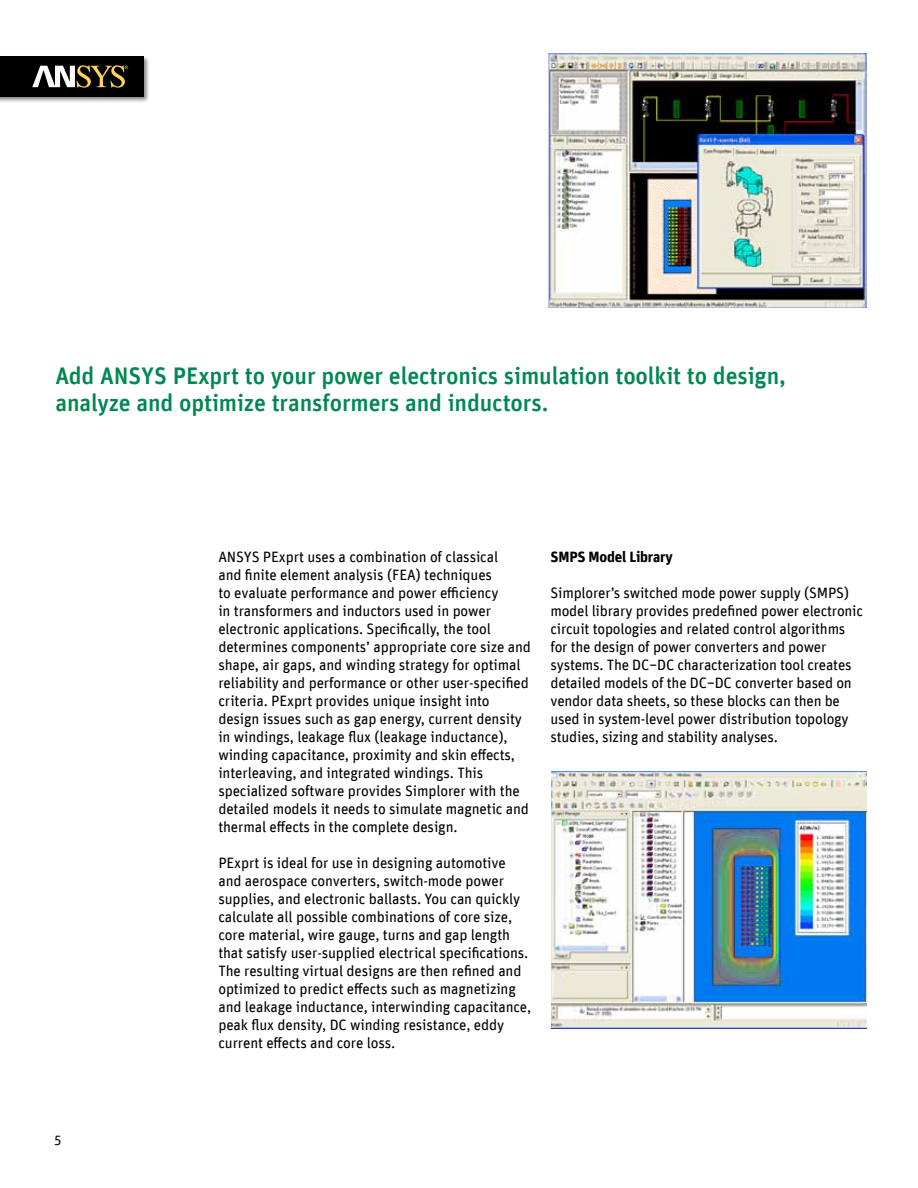
<style>
.page{position:relative;width:918px;height:1188px;background:#fff}
.page>*{position:absolute;margin:0;border:0;box-sizing:border-box;transform-origin:0 0}
.t1{font:500 24px/27px "Unit Offc Pro";letter-spacing:-.005em;color:#008752}
.t2{font:15px/18px "Unit Offc Pro";letter-spacing:-.01em;color:#000}
.t3{font:700 15px "Unit Offc Pro";letter-spacing:-.015em;color:#000}
.t4{font:13.5px "Unit Offc Pro";color:#000}
</style>
<div class="page">
<div style="left:0;top:55px;width:150px;height:49px;background:#000;opacity:.5"></div>
<div style="left:0;top:56px;width:143px;height:41px;background:#000"></div>
<svg style="left:32px;top:65px;width:96px;height:23px"></svg>
<img style="left:548px;top:54px;width:318px;height:254px">
<img style="left:551px;top:772px;width:315px;height:257px">
<h1 class="t1" style="left:55px;top:361px;width:732px">Add ANSYS PExprt to your power electronics simulation toolkit to design, analyze and optimize transformers and inductors.</h1>
<p class="t4" style="left:54px;top:1131px;width:9px">5</p>
<p class="t2" style="left:218px;top:547px;width:314px">ANSYS PExprt uses a combination of classical<br>and finite element analysis (FEA) techniques<br>to evaluate performance and power efficiency<br>in transformers and inductors used in power electronic applications. Specifically, the tool determines components’ appropriate core size and shape, air gaps, and winding strategy for optimal reliability and performance or other user-specified criteria. PExprt provides unique insight into design issues such as gap energy, current density in windings, leakage flux (leakage inductance), winding capacitance, proximity and skin effects, interleaving, and integrated windings. This specialized software provides Simplorer with the detailed models it needs to simulate magnetic and thermal effects in the complete design.</p>
<p class="t2" style="left:218px;top:853px;width:314px">PExprt is ideal for use in designing automotive and aerospace converters, switch-mode power supplies, and electronic ballasts. You can quickly calculate all possible combinations of core size, core material, wire gauge, turns and gap length that satisfy user-supplied electrical specifications.<br>The resulting virtual designs are then refined and optimized to predict effects such as magnetizing and leakage inductance, interwinding capacitance, peak flux density, DC winding resistance, eddy current effects and core loss.</p>
<p class="t3" style="left:550px;top:546px;width:124px">SMPS Model Library</p>
<p class="t2" style="left:550px;top:583px;width:314px">Simplorer’s switched mode power supply (SMPS) model library provides predefined power electronic circuit topologies and related control algorithms for the design of power converters and power systems. The DC−DC characterization tool creates detailed models of the DC−DC converter based on vendor data sheets, so these blocks can then be used in system-level power distribution topology studies, sizing and stability analyses.</p>
</div>
